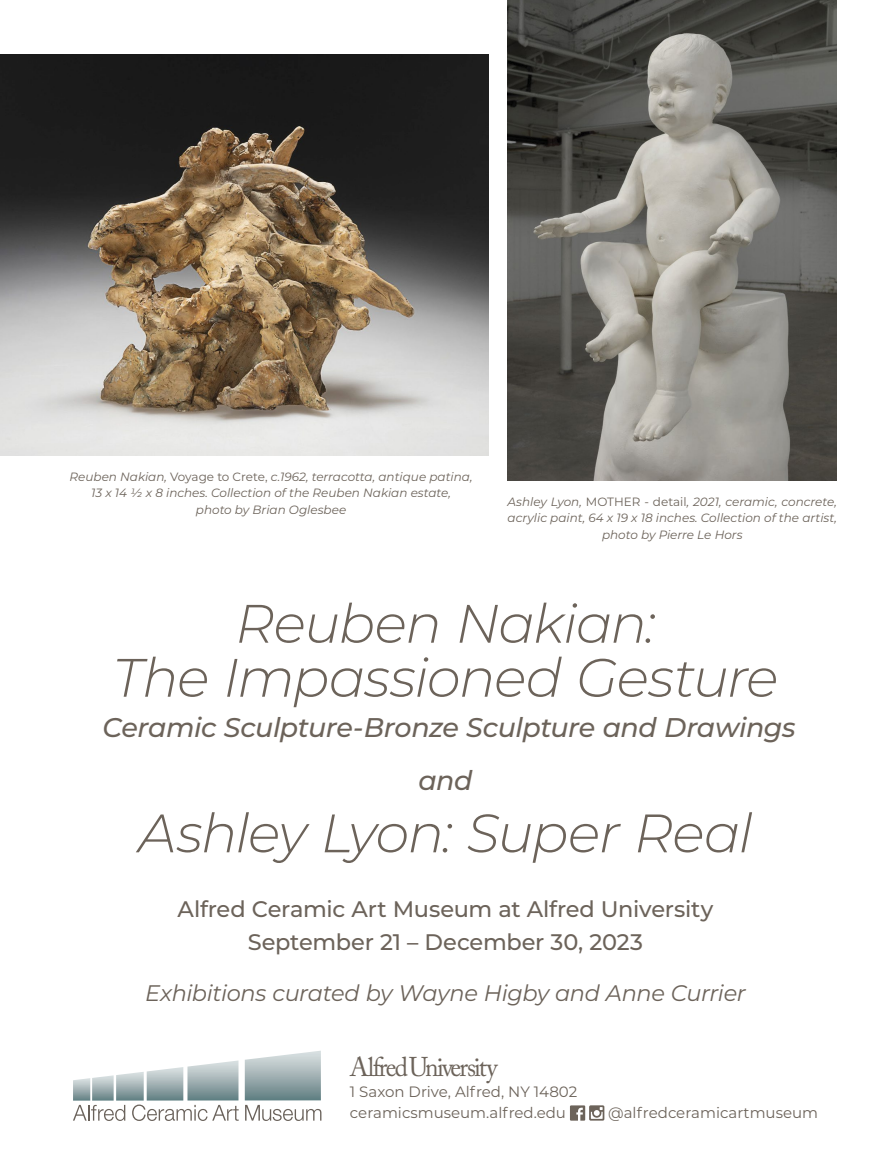
<style>
.page{position:relative;width:891px;height:1175px;background:#fff}
.page>*{position:absolute;margin:0;border:0;box-sizing:border-box;transform-origin:0 0}
.t1{font:italic 300 54px/54px "Montserrat";letter-spacing:-.025em;color:#6c635a;text-align:center}
.t2{font:italic 500 27px "Montserrat";letter-spacing:-.015em;color:#6c635a}
.t3{font:27px "Adobe Caslon Pro";letter-spacing:-.07em;color:#6c635a;scale:.94 1}
.t4{font:500 22.5px/33px "Montserrat";letter-spacing:-.01em;color:#6c635a;text-align:center}
.t5{font:italic 22.5px "Montserrat";letter-spacing:-.02em;color:#6c635a}
.t6{font:15px/21px "Montserrat";color:#6c635a}
.t7{font:italic 12px/16.5px "Montserrat";color:#6c635a;text-align:center}
.s1{font-style:normal}
</style>
<div class="page">
<img style="left:0;top:54px;width:488px;height:401px">
<img style="left:508px;top:0;width:329px;height:481px">
<svg style="left:73px;top:1060px;width:166px;height:60px"></svg>
<svg style="left:245px;top:1050px;width:76px;height:70px"></svg>
<svg style="left:570px;top:1105px;width:34px;height:15px"></svg>
<p class="t7" style="left:70px;top:468px;width:405px">Reuben Nakian, <span class="s1">Voyage to Crete,</span> c.1962, terracotta, antique patina,<br>13 x 14 ½ x 8 inches. Collection of the Reuben Nakian estate,<br>photo by Brian Oglesbee</p>
<p class="t7" style="left:508px;top:493px;width:331px">Ashley Lyon, <span class="s1">MOTHER - detail</span>, 2021, ceramic, concrete, acrylic paint, 64 x 19 x 18 inches. Collection of the artist, photo by Pierre Le Hors</p>
<p class="t1" style="left:113px;top:595px;width:667px">Reuben Nakian:<br>The Impassioned Gesture</p>
<p class="t2" style="left:102px;top:709px;width:695px">Ceramic Sculpture-Bronze Sculpture and Drawings</p>
<p class="t2" style="left:418px;top:761px;width:56px">and</p>
<p class="t1" style="left:138px;top:804px;width:616px">Ashley Lyon: Super Real</p>
<p class="t4" style="left:178px;top:891px;width:537px">Alfred Ceramic Art Museum at Alfred University<br>September 21 – December 30, 2023</p>
<p class="t5" style="left:145px;top:977px;width:602px">Exhibitions curated by Wayne Higby and Anne Currier</p>
<p class="t3" style="left:350px;top:1050px;width:159px">Alfred University</p>
<p class="t6" style="left:350px;top:1080px;width:229px">1 Saxon Drive, Alfred, NY 14802 ceramicsmuseum.alfred.edu</p>
<p class="t6" style="left:608px;top:1101px;width:211px">@alfredceramicartmuseum</p>
</div>
